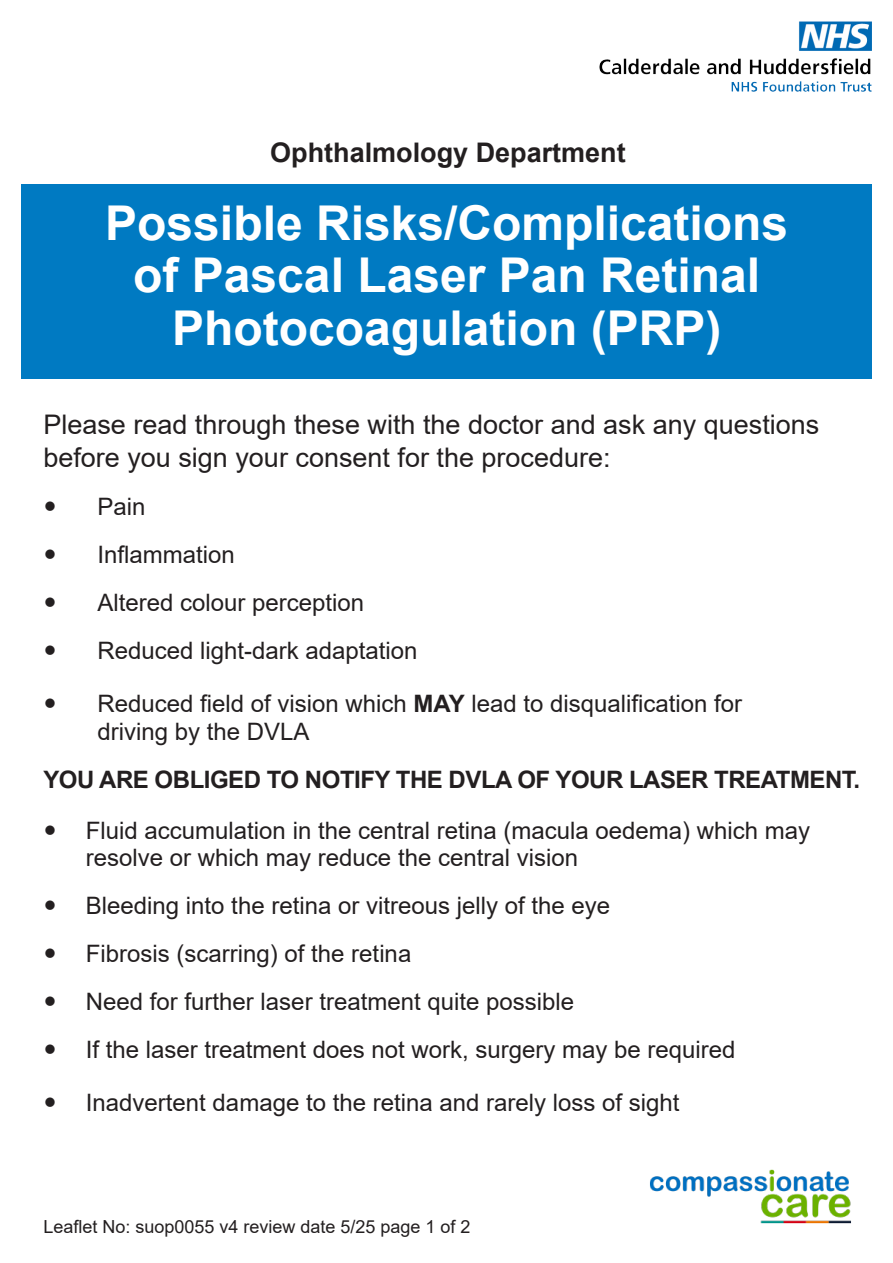
<style>
.page{position:relative;width:893px;height:1263px;background:#fff}
.page>*{position:absolute;margin:0;border:0;box-sizing:border-box;transform-origin:0 0}
.t1{font:700 48px/52.5px "Arial";color:#fff;text-align:center}
.t2{font:27px/32.4px "Arial";color:#231f20}
.t3{font:700 27px "Arial";color:#231f20}
.t4{font:24px/28.8px "Arial";color:#231f20}
.t5{font:700 24px "Arial";letter-spacing:-.02em;color:#231f20}
.t6{font:18px "Arial";color:#231f20}
.s1{font-weight:700}
</style>
<div class="page">
<div style="left:21px;top:184px;width:851px;height:194px;background:#007ac2"></div>
<img style="left:650px;top:1169px;width:201px;height:55px">
<img style="left:599px;top:21px;width:273px;height:70px">
<p class="t3" style="left:270px;top:133px;width:357px">Ophthalmology Department</p>
<p class="t1" style="left:105px;top:197px;width:684px">Possible Risks/Complications of Pascal Laser Pan Retinal<br>Photocoagulation (PRP)</p>
<p class="t2" style="left:43px;top:408px;width:777px">Please read through these with the doctor and ask any questions before you sign your consent for the procedure:</p>
<p class="t4" style="left:97px;top:492px;width:50px">Pain</p>
<p class="t4" style="left:97px;top:540px;width:139px">Inflammation</p>
<p class="t4" style="left:97px;top:588px;width:268px">Altered colour perception</p>
<p class="t4" style="left:97px;top:636px;width:322px">Reduced light-dark adaptation</p>
<p class="t4" style="left:97px;top:688px;width:646px">Reduced field of vision which <span class="s1">MAY</span> lead to disqualification for driving by the DVLA</p>
<p class="t5" style="left:43px;top:763px;width:818px">YOU ARE OBLIGED TO NOTIFY THE DVLA OF YOUR LASER TREATMENT.</p>
<p class="t4" style="left:86px;top:817px;width:726px;line-height:27px">Fluid accumulation in the central retina (macula oedema) which may resolve or which may reduce the central vision</p>
<p class="t4" style="left:86px;top:891px;width:526px">Bleeding into the retina or vitreous jelly of the eye</p>
<p class="t4" style="left:86px;top:939px;width:327px">Fibrosis (scarring) of the retina</p>
<p class="t4" style="left:86px;top:987px;width:490px">Need for further laser treatment quite possible</p>
<p class="t4" style="left:86px;top:1035px;width:651px">If the laser treatment does not work, surgery may be required</p>
<p class="t4" style="left:86px;top:1088px;width:595px">Inadvertent damage to the retina and rarely loss of sight</p>
<p class="t6" style="left:43px;top:1214px;width:429px">Leaflet No: suop0055 v4 review date 5/25 page 1 of 2</p>
</div>
